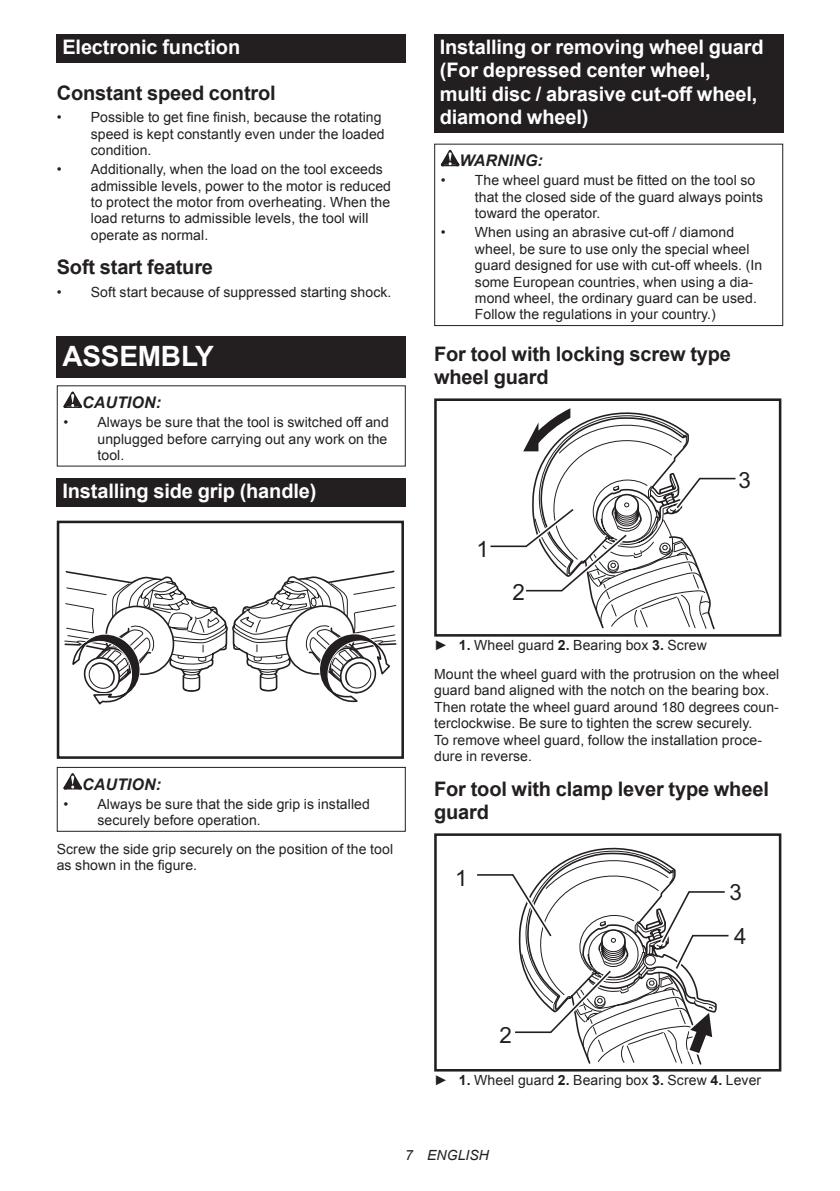
<style>
.page{position:relative;width:840px;height:1191px;background:#fff}
.page>*{position:absolute;margin:0;border:0;box-sizing:border-box;transform-origin:0 0}
.t1{font:700 28px "Arial";letter-spacing:-.01em;color:#fff}
.t2{font:22.4px/44.8px "Arial";color:#231f20}
.t3{font:700 20px/23.4px "Arial";letter-spacing:-.01em;color:#fff}
.t4{font:700 20px/23.4px "Arial";letter-spacing:-.01em;color:#231f20}
.t5{font:italic 700 16px "Arial";letter-spacing:.005em;color:#231f20}
.t6{font:14px/16.4px "Arial";letter-spacing:.005em;color:#231f20}
.t7{font:italic 14px "Arial";letter-spacing:.005em;color:#231f20}
.s1{font-weight:700}
</style>
<div class="page">
<div style="left:57px;top:34px;width:348px;height:29px;background:#231f20"></div>
<div style="left:57px;top:336px;width:348px;height:41px;background:#231f20"></div>
<svg style="left:63px;top:391px;width:19px;height:17px"></svg>
<div style="left:57px;top:478px;width:348px;height:28px;background:#231f20"></div>
<div style="left:57px;top:520px;width:347px;height:239px;border:3px solid #231f20"></div>
<svg style="left:64px;top:570px;width:333px;height:135px"></svg>
<svg style="left:63px;top:773px;width:19px;height:16px"></svg>
<div style="left:57px;top:767px;width:348px;height:64px;border:1px solid #231f20"></div>
<div style="left:434px;top:34px;width:348px;height:99px;background:#231f20"></div>
<svg style="left:440px;top:150px;width:19px;height:16px"></svg>
<div style="left:434px;top:144px;width:348px;height:182px;border:1px solid #231f20"></div>
<div style="left:434px;top:398px;width:347px;height:238px;border:3px solid #231f20"></div>
<svg style="left:490px;top:408px;width:246px;height:221px"></svg>
<div style="left:434px;top:833px;width:347px;height:238px;border:3px solid #231f20"></div>
<svg style="left:551px;top:847px;width:151px;height:218px"></svg>
<svg style="left:477px;top:870px;width:252px;height:192px"></svg>
<h3 class="t3" style="left:62px;top:36px;width:179px">Electronic function</h3>
<h3 class="t4" style="left:57px;top:82px;width:220px">Constant speed control</h3>
<p class="t6" style="left:91px;top:109px;width:295px;text-indent:-34px">• Possible to get fine finish, because the rotating speed is kept constantly even under the loaded condition.</p>
<p class="t6" style="left:91px;top:161px;width:301px;text-indent:-34px">• Additionally, when the load on the tool exceeds admissible levels, power to the motor is reduced to protect the motor from overheating. When the load returns to admissible levels, the tool will operate as normal.</p>
<h3 class="t4" style="left:57px;top:256px;width:158px">Soft start feature</h3>
<p class="t6" style="left:57px;top:283px;width:336px">• Soft start because of suppressed starting shock.</p>
<h1 class="t1" style="left:62px;top:337px;width:153px">ASSEMBLY</h1>
<p class="t5" style="left:82px;top:391px;width:80px">CAUTION:</p>
<p class="t6" style="left:97px;top:414px;width:293px;text-align:justify;text-indent:-34px">• Always be sure that the tool is switched off and unplugged before carrying out any work on the tool.</p>
<h3 class="t3" style="left:62px;top:480px;width:255px">Installing side grip (handle)</h3>
<p class="t5" style="left:82px;top:773px;width:80px">CAUTION:</p>
<p class="t6" style="left:97px;top:795px;width:274px;text-indent:-34px">• Always be sure that the side grip is installed securely before operation.</p>
<p class="t6" style="left:57px;top:841px;width:337px">Screw the side grip securely on the position of the tool as shown in the figure.</p>
<h3 class="t3" style="left:439px;top:36px;width:325px">Installing or removing wheel guard (For depressed center wheel,<br>multi disc / abrasive cut-off wheel, diamond wheel)</h3>
<p class="t5" style="left:459px;top:150px;width:85px">WARNING:</p>
<p class="t6" style="left:474px;top:172px;width:289px;text-indent:-34px">• The wheel guard must be fitted on the tool so that the closed side of the guard always points toward the operator.</p>
<p class="t6" style="left:474px;top:224px;width:289px;text-indent:-34px">• When using an abrasive cut-off / diamond wheel, be sure to use only the special wheel guard designed for use with cut-off wheels. (In some European countries, when using a dia&shy;mond wheel, the ordinary guard can be used.<br>Follow the regulations in your country.)</p>
<h3 class="t4" style="left:434px;top:343px;width:298px">For tool with locking screw type wheel guard</h3>
<h2 class="t2" style="left:476px;top:527px;width:14px">1</h2>
<h2 class="t2" style="left:512px;top:570px;width:14px">2</h2>
<h2 class="t2" style="left:738px;top:458px;width:14px">3</h2>
<p class="t6" style="left:434px;top:631px;width:346px;line-height:28.8px">► <span class="s1">1.</span> Wheel guard <span class="s1">2.</span> Bearing box <span class="s1">3.</span> Screw<br>Mount the wheel guard with the protrusion on the wheel</p>
<p class="t6" style="left:434px;top:682px;width:346px">guard band aligned with the notch on the bearing box.<br>Then rotate the wheel guard around 180 degrees coun&shy;terclockwise. Be sure to tighten the screw securely.<br>To remove wheel guard, follow the installation proce&shy;dure in reverse.</p>
<h3 class="t4" style="left:434px;top:777px;width:336px">For tool with clamp lever type wheel guard</h3>
<h2 class="t2" style="left:455px;top:855px;width:14px">1</h2>
<h2 class="t2" style="left:729px;top:869px;width:19px">3<br>4</h2>
<h2 class="t2" style="left:499px;top:1012px;width:14px">2</h2>
<p class="t6" style="left:434px;top:1072px;width:328px">► <span class="s1">1.</span> Wheel guard <span class="s1">2.</span> Bearing box <span class="s1">3.</span> Screw <span class="s1">4.</span> Lever</p>
<p class="t7" style="left:405px;top:1146px;width:85px">7 ENGLISH</p>
</div>
